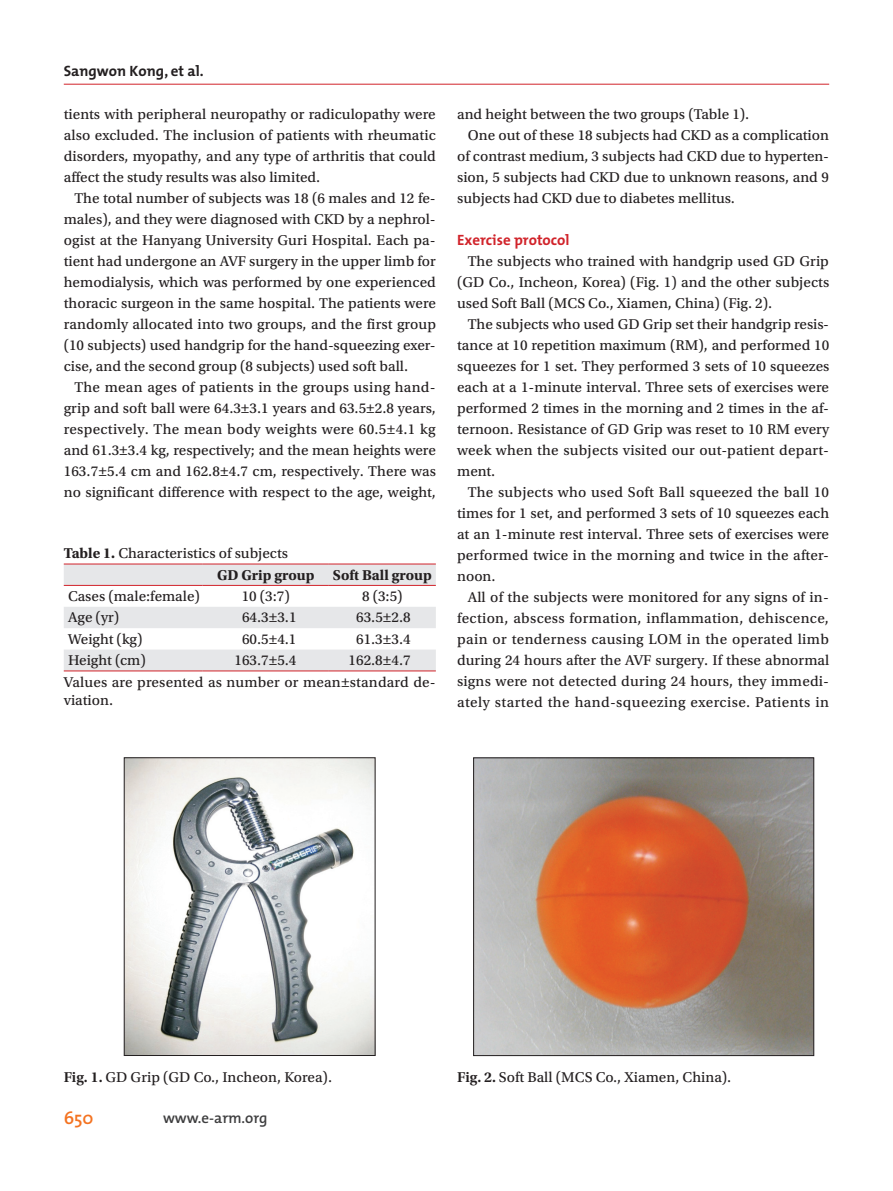
<style>
.page{position:relative;width:893px;height:1191px;background:#fff}
.page>*{position:absolute;margin:0;border:0;box-sizing:border-box;transform-origin:0 0}
.t1{font:600 18px "The Mix";color:#f47321}
.t2{font:15px/21px "Utopia Std Capt";color:#231f20;text-align:justify}
.t3{font:700 15px "Utopia Std";color:#231f20}
.t4{font:700 15px "The Mix";color:#231f20}
.t5{font:700 15px "The Mix";color:#d1232a}
.t6{font:600 15px "The Mix";color:#3e3e3f}
.s1{font-family:"Utopia Std";font-weight:700}
.s2{font-family:"Utopia Std";font-weight:600}
</style>
<div class="page">
<hr style="left:64px;top:84px;width:765px;height:1px;background:#d1232a">
<svg style="left:64px;top:564px;width:372px;height:106px"></svg>
<hr style="left:64px;top:563px;width:139px;height:1px;background:#d1232a">
<hr style="left:203px;top:563px;width:126px;height:1px;background:#d1232a">
<hr style="left:329px;top:563px;width:107px;height:1px;background:#d1232a">
<hr style="left:64px;top:585px;width:139px;height:1px;background:#d1232a">
<hr style="left:203px;top:585px;width:126px;height:1px;background:#d1232a">
<hr style="left:329px;top:585px;width:107px;height:1px;background:#d1232a">
<hr style="left:64px;top:670px;width:139px;height:1px;background:#d1232a">
<hr style="left:203px;top:670px;width:126px;height:1px;background:#d1232a">
<hr style="left:329px;top:670px;width:107px;height:1px;background:#d1232a">
<img style="left:126px;top:759px;width:247px;height:294px">
<div style="left:124px;top:757px;width:251px;height:298px;border:1px solid #231f20"></div>
<img style="left:475px;top:759px;width:337px;height:294px">
<div style="left:473px;top:757px;width:341px;height:298px;border:1px solid #231f20"></div>
<p class="t4" style="left:64px;top:59px;width:142px">Sangwon Kong, et al.</p>
<p class="t2" style="left:64px;top:104px;width:374px">tients with peripheral neuropathy or radiculopathy were also excluded. The inclusion of patients with rheumatic disorders, myopathy, and any type of arthritis that could affect the study results was also limited.</p>
<p class="t2" style="left:64px;top:188px;width:374px;text-indent:11px">The total number of subjects was 18 (6 males and 12 fe&shy;males), and they were diagnosed with CKD by a nephrol&shy;ogist at the Hanyang University Guri Hospital. Each pa&shy;tient had undergone an AVF surgery in the upper limb for hemodialysis, which was performed by one experienced thoracic surgeon in the same hospital. The patients were randomly allocated into two groups, and the first group (10 subjects) used handgrip for the hand-squeezing exer&shy;cise, and the second group (8 subjects) used soft ball.</p>
<p class="t2" style="left:64px;top:377px;width:374px;text-indent:11px">The mean ages of patients in the groups using hand&shy;grip and soft ball were 64.3±3.1 years and 63.5±2.8 years, respectively. The mean body weights were 60.5±4.1 kg and 61.3±3.4 kg, respectively; and the mean heights were 163.7±5.4 cm and 162.8±4.7 cm, respectively. There was no significant difference with respect to the age, weight,</p>
<p class="t2" style="left:64px;top:543px;width:226px"><span class="s1">Table 1.</span> Characteristics of subjects</p>
<p class="t3" style="left:217px;top:566px;width:216px">GD Grip group Soft Ball group</p>
<p class="t2" style="left:68px;top:586px;width:133px">Cases (male:female)</p>
<p class="t2" style="left:242px;top:586px;width:50px">10 (3:7)</p>
<p class="t2" style="left:362px;top:586px;width:42px">8 (3:5)</p>
<p class="t2" style="left:68px;top:607px;width:53px">Age (yr)</p>
<p class="t2" style="left:242px;top:607px;width:56px">64.3±3.1</p>
<p class="t2" style="left:356px;top:607px;width:56px">63.5±2.8</p>
<p class="t2" style="left:68px;top:629px;width:76px">Weight (kg)</p>
<p class="t2" style="left:242px;top:629px;width:56px">60.5±4.1</p>
<p class="t2" style="left:356px;top:629px;width:56px">61.3±3.4</p>
<p class="t2" style="left:68px;top:650px;width:79px">Height (cm)</p>
<p class="t2" style="left:234px;top:650px;width:63px">163.7±5.4</p>
<p class="t2" style="left:64px;top:650px;width:374px;text-indent:285px">162.8±4.7<br>Values are presented as number or mean±standard de-</p>
<p class="t2" style="left:64px;top:689px;width:51px">viation.</p>
<p class="t2" style="left:457px;top:104px;width:294px">and height between the two groups (Table 1).</p>
<p class="t2" style="left:468px;top:125px;width:363px">One out of these 18 subjects had CKD as a complication</p>
<p class="t2" style="left:457px;top:146px;width:374px">of contrast medium, 3 subjects had CKD due to hyperten-</p>
<p class="t2" style="left:457px;top:167px;width:374px">sion, 5 subjects had CKD due to unknown reasons, and 9</p>
<p class="t2" style="left:457px;top:188px;width:279px">subjects had CKD due to diabetes mellitus.</p>
<p class="t5" style="left:457px;top:227px;width:114px">Exercise protocol</p>
<p class="t2" style="left:457px;top:251px;width:374px;text-indent:11px">The subjects who trained with handgrip used GD Grip (GD Co., Incheon, Korea) (Fig. 1) and the other subjects used Soft Ball (MCS Co., Xiamen, China) (Fig. 2).</p>
<p class="t2" style="left:457px;top:314px;width:374px;text-indent:11px">The subjects who used GD Grip set their handgrip resis&shy;tance at 10 repetition maximum (RM), and performed 10 squeezes for 1 set. They performed 3 sets of 10 squeezes each at a 1-minute interval. Three sets of exercises were performed 2 times in the morning and 2 times in the af&shy;ternoon. Resistance of GD Grip was reset to 10 RM every week when the subjects visited our out-patient depart&shy;ment.</p>
<p class="t2" style="left:457px;top:482px;width:374px;text-indent:11px">The subjects who used Soft Ball squeezed the ball 10 times for 1 set, and performed 3 sets of 10 squeezes each at an 1-minute rest interval. Three sets of exercises were performed twice in the morning and twice in the after&shy;noon.</p>
<p class="t2" style="left:457px;top:587px;width:374px;text-indent:11px">All of the subjects were monitored for any signs of in&shy;fection, abscess formation, inflammation, dehiscence, pain or tenderness causing LOM in the operated limb during 24 hours after the AVF surgery. If these abnormal signs were not detected during 24 hours, they immedi&shy;ately started the hand-squeezing exercise. Patients in</p>
<p class="t2" style="left:64px;top:1067px;width:270px"><span class="s2">Fig. 1.</span> GD Grip (GD Co., Incheon, Korea).</p>
<p class="t2" style="left:457px;top:1067px;width:276px"><span class="s2">Fig. 2.</span> Soft Ball (MCS Co., Xiamen, China).</p>
<p class="t1" style="left:64px;top:1102px;width:31px">650</p>
<p class="t6" style="left:163px;top:1105px;width:106px">www.e-arm.org</p>
</div>
